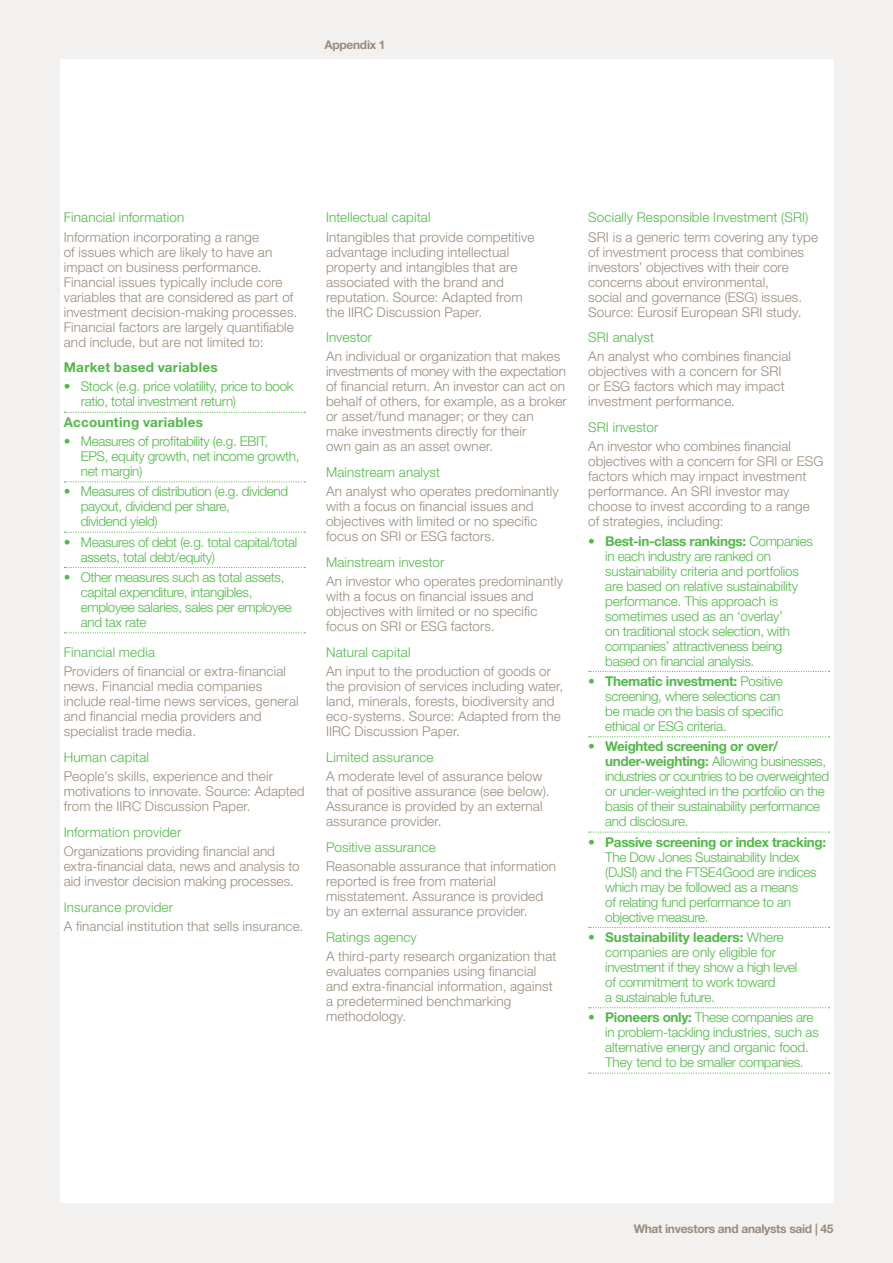
<style>
.page{position:relative;width:893px;height:1263px;background:#f3f1ef}
.page>*{position:absolute;margin:0;border:0;box-sizing:border-box;transform-origin:0 0}
.t1{font:300 13.5px/15px "Helvetica Neue LT Std";letter-spacing:.01em;color:#998b7d}
.t2{font:300 13.5px/15px "Helvetica Neue LT Std";letter-spacing:-.025em;color:#51b948}
.t3{font:300 13.5px "Helvetica Neue LT Std";letter-spacing:.01em;color:#51b948}
.t4{font:700 13.5px "Helvetica Neue LT Std";letter-spacing:.02em;color:#51b948}
.t5{font:300 13.5px "Helvetica Neue LT Std";letter-spacing:.005em;color:#51b948}
.t6{font:700 12px "Helvetica Neue LT Std";letter-spacing:-.025em;color:#998b7d}
.s1{font-weight:700}
</style>
<div class="page">
<div style="left:60px;top:60px;width:773px;height:1143px;background:#fff"></div>
<svg style="left:64px;top:412px;width:241px;height:1px"></svg>
<svg style="left:64px;top:481px;width:241px;height:1px"></svg>
<svg style="left:64px;top:532px;width:241px;height:1px"></svg>
<svg style="left:64px;top:567px;width:241px;height:1px"></svg>
<svg style="left:64px;top:632px;width:241px;height:1px"></svg>
<svg style="left:589px;top:671px;width:241px;height:1px"></svg>
<svg style="left:589px;top:736px;width:241px;height:1px"></svg>
<svg style="left:589px;top:831px;width:241px;height:2px"></svg>
<svg style="left:589px;top:927px;width:241px;height:1px"></svg>
<svg style="left:589px;top:1007px;width:241px;height:1px"></svg>
<svg style="left:589px;top:1072px;width:241px;height:2px"></svg>
<p class="t6" style="left:325px;top:37px;width:63px">Appendix 1</p>
<p class="t3" style="left:64px;top:209px;width:122px">Financial information</p>
<p class="t1" style="left:64px;top:229px;width:235px">Information incorporating a range<br>of issues which are likely to have an impact on business performance.<br>Financial issues typically include core variables that are considered as part of investment decision-making processes.<br>Financial factors are largely quantifiable and include, but are not limited to:</p>
<p class="t4" style="left:64px;top:359px;width:155px">Market based variables</p>
<p class="t2" style="left:81px;top:379px;width:214px;text-indent:-17px">• Stock (e.g. price volatility, price to book ratio, total investment return)</p>
<p class="t4" style="left:64px;top:414px;width:141px">Accounting variables</p>
<p class="t2" style="left:81px;top:433px;width:220px;text-indent:-17px">• Measures of profitability (e.g. EBIT,<br>EPS, equity growth, net income growth, net margin)</p>
<p class="t2" style="left:81px;top:484px;width:209px;text-indent:-17px">• Measures of distribution (e.g. dividend payout, dividend per share,<br>dividend yield)</p>
<p class="t2" style="left:81px;top:534px;width:218px;text-indent:-17px">• Measures of debt (e.g. total capital/total assets, total debt/equity)</p>
<p class="t2" style="left:81px;top:569px;width:212px;text-indent:-17px">• Other measures such as total assets, capital expenditure, intangibles, employee salaries, sales per employee and tax rate</p>
<p class="t3" style="left:64px;top:644px;width:93px">Financial media</p>
<p class="t1" style="left:64px;top:663px;width:236px">Providers of financial or extra-financial news. Financial media companies include real-time news services, general and financial media providers and specialist trade media.</p>
<p class="t3" style="left:64px;top:749px;width:87px">Human capital</p>
<p class="t1" style="left:64px;top:768px;width:242px">People’s skills, experience and their motivations to innovate. Source: Adapted from the IIRC Discussion Paper.</p>
<p class="t3" style="left:64px;top:823px;width:119px">Information provider</p>
<p class="t1" style="left:64px;top:843px;width:237px">Organizations providing financial and extra-financial data, news and analysis to aid investor decision making processes.</p>
<p class="t3" style="left:64px;top:898px;width:111px">Insurance provider</p>
<p class="t1" style="left:64px;top:918px;width:241px">A financial institution that sells insurance.</p>
<p class="t3" style="left:326px;top:209px;width:106px">Intellectual capital</p>
<p class="t1" style="left:326px;top:229px;width:210px">Intangibles that provide competitive advantage including intellectual property and intangibles that are associated with the brand and reputation. Source: Adapted from the IIRC Discussion Paper.</p>
<p class="t5" style="left:326px;top:329px;width:48px">Investor</p>
<p class="t1" style="left:326px;top:349px;width:242px">An individual or organization that makes investments of money with the expectation of financial return. An investor can act on behalf of others, for example, as a broker or asset/fund manager; or they can make investments directly for their<br>own gain as an asset owner.</p>
<p class="t3" style="left:326px;top:464px;width:116px">Mainstream analyst</p>
<p class="t1" style="left:326px;top:484px;width:234px">An analyst who operates predominantly with a focus on financial issues and objectives with limited or no specific focus on SRI or ESG factors.</p>
<p class="t3" style="left:326px;top:554px;width:120px">Mainstream investor</p>
<p class="t1" style="left:326px;top:574px;width:238px">An investor who operates predominantly with a focus on financial issues and objectives with limited or no specific focus on SRI or ESG factors.</p>
<p class="t3" style="left:326px;top:644px;width:86px">Natural capital</p>
<p class="t1" style="left:326px;top:663px;width:239px">An input to the production of goods or the provision of services including water, land, minerals, forests, biodiversity and eco‑systems. Source: Adapted from the IIRC Discussion Paper.</p>
<p class="t3" style="left:326px;top:749px;width:109px">Limited assurance</p>
<p class="t1" style="left:326px;top:768px;width:225px">A moderate level of assurance below that of positive assurance (see below).<br>Assurance is provided by an external assurance provider.</p>
<p class="t3" style="left:326px;top:838px;width:111px">Positive assurance</p>
<p class="t1" style="left:326px;top:858px;width:231px">Reasonable assurance that information reported is free from material misstatement. Assurance is provided by an external assurance provider.</p>
<p class="t3" style="left:326px;top:928px;width:92px">Ratings agency</p>
<p class="t1" style="left:326px;top:948px;width:232px">A third-party research organization that evaluates companies using financial and extra-financial information, against a predetermined benchmarking methodology.</p>
<p class="t3" style="left:588px;top:209px;width:222px">Socially Responsible Investment (SRI)</p>
<p class="t1" style="left:588px;top:229px;width:231px">SRI is a generic term covering any type of investment process that combines investors’ objectives with their core concerns about environmental,<br>social and governance (ESG) issues.<br>Source: Eurosif European SRI study.</p>
<p class="t3" style="left:588px;top:329px;width:67px">SRI analyst</p>
<p class="t1" style="left:588px;top:349px;width:204px">An analyst who combines financial objectives with a concern for SRI or ESG factors which may impact investment performance.</p>
<p class="t3" style="left:588px;top:419px;width:72px">SRI investor</p>
<p class="t1" style="left:588px;top:439px;width:237px">An investor who combines financial objectives with a concern for SRI or ESG factors which may impact investment performance. An SRI investor may choose to invest according to a range of strategies, including:</p>
<p class="t2" style="left:605px;top:533px;width:209px;text-indent:-17px">• <span class="s1">Best-in-class rankings:</span> Companies in each industry are ranked on sustainability criteria and portfolios are based on relative sustainability performance. This approach is sometimes used as an ‘overlay’<br>on traditional stock selection, with companies’ attractiveness being based on financial analysis.</p>
<p class="t2" style="left:605px;top:673px;width:180px;text-indent:-17px">• <span class="s1">Thematic investment:</span> Positive screening, where selections can be made on the basis of specific ethical or ESG criteria.</p>
<p class="t2" style="left:605px;top:739px;width:225px;text-indent:-17px">• <span class="s1">Weighted screening or over/ under-weighting:</span> Allowing businesses, industries or countries to be overweighted or under-weighted in the portfolio on the basis of their sustainability performance and disclosure.</p>
<p class="t2" style="left:605px;top:834px;width:222px;text-indent:-17px">• <span class="s1">Passive screening or index tracking:<br></span>The Dow Jones Sustainability Index (DJSI) and the FTSE4Good are indices which may be followed as a means<br>of relating fund performance to an objective measure.</p>
<p class="t2" style="left:605px;top:929px;width:194px;text-indent:-17px">• <span class="s1">Sustainability leaders:</span> Where companies are only eligible for investment if they show a high level of commitment to work toward<br>a sustainable future.</p>
<p class="t2" style="left:605px;top:1009px;width:215px;text-indent:-17px">• <span class="s1">Pioneers only:</span> These companies are in problem-tackling industries, such as alternative energy and organic food.<br>They tend to be smaller companies.</p>
<p class="t6" style="left:634px;top:1221px;width:201px">What investors and analysts said | 45</p>
</div>
